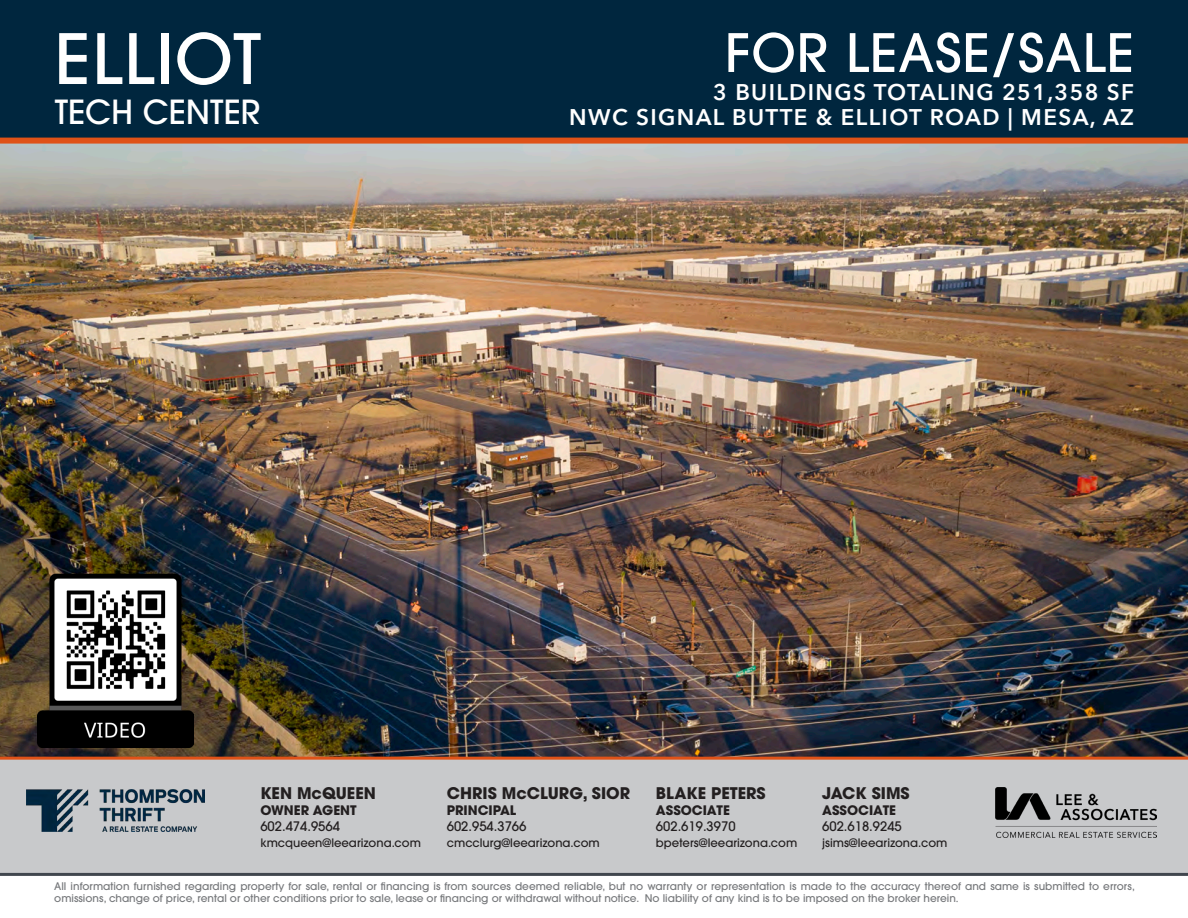
<style>
.page{position:relative;width:1188px;height:918px;background:#fff}
.page>*{position:absolute;margin:0;border:0;box-sizing:border-box;transform-origin:0 0}
.t1{font:500 68.7px "ITC Avant Garde Pro";letter-spacing:.02em;color:#fff}
.t2{font:500 52.5px "ITC Avant Garde Pro";letter-spacing:.02em;color:#fff}
.t3{font:500 33px "ITC Avant Garde Pro";color:#fff}
.t4{font:600 22.5px "Avenir Next LT Pro";letter-spacing:.06em;color:#fff}
.t5{font:700 15.9px "ITC Avant Garde Pro";color:#231f20}
.t6{font:500 13.05px "ITC Avant Garde Pro";color:#231f20}
.t7{font:700 13.05px "ITC Avant Garde Pro";color:#231f20}
.t8{font:500 11.55px "ITC Avant Garde Pro";color:#231f20}
.t9{font:500 10.5px/12px "ITC Avant Garde Pro";color:#76787b}
.s1{font-family:"Open Sans";font-weight:400}
</style>
<div class="page">
<img style="left:0;top:144px;width:1188px;height:613px">
<div style="left:0;top:758px;width:1188px;height:116px;background:#c8c9cb"></div>
<hr style="left:0;top:873px;width:1188px;height:3px;background:#40464e">
<img style="left:26px;top:790px;width:178px;height:41px">
<img style="left:995px;top:787px;width:162px;height:50px">
<img style="left:38px;top:573px;width:156px;height:174px">
<hr style="left:0;top:757px;width:1188px;height:3px;background:#df5218">
<div style="left:0;top:0;width:1188px;height:141px;background:#00263e"></div>
<div style="left:0;top:138px;width:1188px;height:6px;background:#df5218"></div>
<p class="t1" style="left:55px;top:15px;width:208px">ELLIOT</p>
<p class="t3" style="left:55px;top:90px;width:207px">TECH CENTER</p>
<p class="t2" style="left:725px;top:19px;width:410px">FOR LEASE/SALE</p>
<p class="t4" style="left:713px;top:78px;width:422px">3 BUILDINGS TOTALING 251,358 SF</p>
<p class="t4" style="left:569px;top:104px;width:566px">NWC SIGNAL BUTTE &amp; ELLIOT ROAD | MESA, AZ</p>
<p class="t5" style="left:260px;top:782px;width:117px">KEN McQUEEN</p>
<p class="t7" style="left:260px;top:801px;width:98px">OWNER AGENT</p>
<p class="t6" style="left:260px;top:818px;width:81px">602.474.9564</p>
<p class="t8" style="left:260px;top:835px;width:162px">kmcqueen@leearizona.com</p>
<p class="t5" style="left:447px;top:782px;width:185px">CHRIS McCLURG, SIOR</p>
<p class="t7" style="left:447px;top:801px;width:71px">PRINCIPAL</p>
<p class="t6" style="left:447px;top:818px;width:81px">602.954.3766</p>
<p class="t8" style="left:447px;top:835px;width:155px">cmcclurg@leearizona.com</p>
<p class="t5" style="left:656px;top:782px;width:111px">BLAKE PETERS</p>
<p class="t7" style="left:656px;top:801px;width:75px">ASSOCIATE</p>
<p class="t6" style="left:656px;top:818px;width:81px">602.619.3970</p>
<p class="t8" style="left:656px;top:835px;width:143px">bpeters@leearizona.com</p>
<p class="t5" style="left:822px;top:782px;width:89px">JACK SIMS</p>
<p class="t7" style="left:822px;top:801px;width:75px">ASSOCIATE</p>
<p class="t6" style="left:822px;top:818px;width:81px">602.618.9245</p>
<p class="t8" style="left:822px;top:835px;width:127px">jsims@leearizona.com</p>
<p class="t9" style="left:54px;top:880px;width:1082px">All information furnished regarding property for sale, rental or financing is from sources deemed reliable, but no warranty or representation is made to the accuracy thereof and same is submitted to errors, omissions, change of price, rental or other conditions prior to sale, lease or financing or withdrawal without notice. No liability of any kind is to be imposed on the broker herein<span class="s1">.</span></p>
</div>
